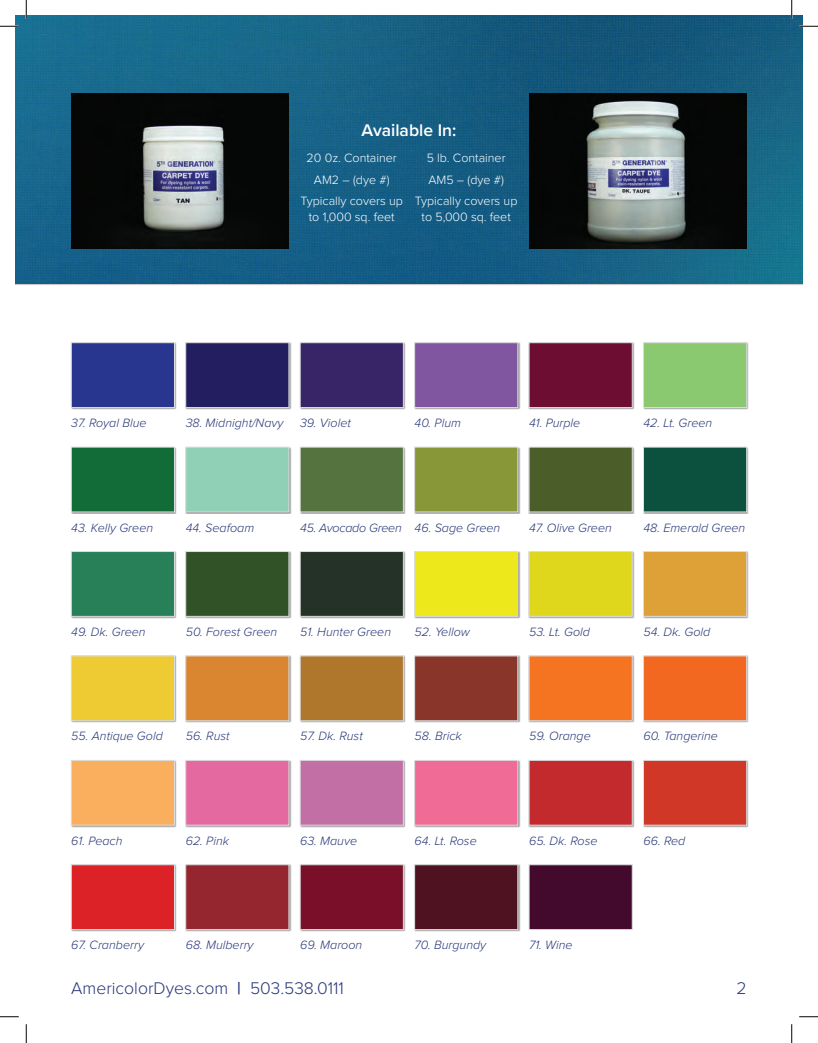
<style>
.page{position:relative;width:818px;height:1043px;background:#fff}
.page>*{position:absolute;margin:0;border:0;box-sizing:border-box;transform-origin:0 0}
.t1{font:300 17.5px "Proxima Nova";color:#263577}
.t2{font:600 17.5px "Proxima Nova";color:#fff}
.t3{font:italic 300 12.5px "Proxima Nova";color:#263577}
.t4{font:300 12.5px/21.8px "Proxima Nova";color:#fff;text-align:center}
.t5{font:italic 300 12.5px "Proxima Nova";letter-spacing:-.02em;color:#263577}
.s1{font-weight:600}
</style>
<div class="page">
<img style="left:15px;top:15px;width:787px;height:268px">
<img style="left:71px;top:94px;width:218px;height:154px">
<img style="left:529px;top:94px;width:217px;height:154px">
<div style="left:71px;top:342px;width:106px;height:68px;background:#231f20;opacity:.5"></div>
<div style="left:71px;top:342px;width:103px;height:65px;background:#283690;border:1px solid #dcdddf"></div>
<div style="left:71px;top:446px;width:106px;height:68px;background:#231f20;opacity:.5"></div>
<div style="left:71px;top:447px;width:103px;height:65px;background:#126c38"></div>
<div style="left:71px;top:551px;width:106px;height:67px;background:#231f20;opacity:.5"></div>
<div style="left:71px;top:551px;width:103px;height:65px;background:#278058;border:1px solid #dcdddf"></div>
<div style="left:71px;top:655px;width:106px;height:68px;background:#231f20;opacity:.5"></div>
<div style="left:71px;top:656px;width:103px;height:65px;background:#efcb33;border:1px solid #dcdddf"></div>
<div style="left:71px;top:759px;width:106px;height:68px;background:#231f20;opacity:.5"></div>
<div style="left:71px;top:760px;width:103px;height:65px;background:#faaf5e;border:1px solid #dcdddf"></div>
<div style="left:71px;top:864px;width:106px;height:68px;background:#231f20;opacity:.5"></div>
<div style="left:71px;top:864px;width:103px;height:65px;background:#dc2227;border:1px solid #dcdddf"></div>
<div style="left:185px;top:342px;width:106px;height:68px;background:#231f20;opacity:.5"></div>
<div style="left:186px;top:342px;width:103px;height:65px;background:#221e5f;border:1px solid #dcdddf"></div>
<div style="left:185px;top:446px;width:106px;height:68px;background:#b4b3b4"></div>
<div style="left:186px;top:447px;width:103px;height:65px;background:#8fd0b6;border:1px solid #dcdddf"></div>
<div style="left:185px;top:551px;width:106px;height:67px;background:#231f20;opacity:.5"></div>
<div style="left:186px;top:551px;width:103px;height:65px;background:#305226;border:1px solid #dcdddf"></div>
<div style="left:185px;top:655px;width:106px;height:68px;background:#bebdbe"></div>
<div style="left:186px;top:656px;width:103px;height:65px;background:#da8530;border:1px solid #dcdddf"></div>
<div style="left:185px;top:759px;width:106px;height:68px;background:#231f20;opacity:.5"></div>
<div style="left:186px;top:760px;width:103px;height:65px;background:#e569a1;border:1px solid #dcdddf"></div>
<div style="left:185px;top:864px;width:106px;height:68px;background:#231f20;opacity:.5"></div>
<div style="left:186px;top:864px;width:103px;height:65px;background:#95252e;border:1px solid #dcdddf"></div>
<div style="left:299px;top:342px;width:107px;height:68px;background:#231f20;opacity:.5"></div>
<div style="left:300px;top:342px;width:103px;height:65px;background:#372568;border:1px solid #dcdddf"></div>
<div style="left:299px;top:446px;width:107px;height:68px;background:#231f20;opacity:.5"></div>
<div style="left:300px;top:447px;width:103px;height:65px;background:#54733e;border:1px solid #dcdddf"></div>
<div style="left:299px;top:551px;width:107px;height:67px;background:#231f20;opacity:.5"></div>
<div style="left:300px;top:551px;width:103px;height:65px;background:#243228;border:1px solid #dcdddf"></div>
<div style="left:299px;top:655px;width:107px;height:68px;background:#231f20;opacity:.5"></div>
<div style="left:300px;top:656px;width:103px;height:65px;background:#ae772c;border:1px solid #dcdddf"></div>
<div style="left:299px;top:759px;width:107px;height:68px;background:#231f20;opacity:.5"></div>
<div style="left:300px;top:760px;width:103px;height:65px;background:#c16fa5;border:1px solid #dcdddf"></div>
<div style="left:299px;top:864px;width:107px;height:68px;background:#231f20;opacity:.5"></div>
<div style="left:300px;top:864px;width:103px;height:65px;background:#790f28;border:1px solid #dcdddf"></div>
<div style="left:414px;top:342px;width:106px;height:68px;background:#231f20;opacity:.5"></div>
<div style="left:414px;top:342px;width:104px;height:65px;background:#8056a1;border:1px solid #dcdddf"></div>
<div style="left:414px;top:446px;width:106px;height:68px;background:#b4b3b4"></div>
<div style="left:414px;top:447px;width:104px;height:65px;background:#889738;border:1px solid #dcdddf"></div>
<div style="left:414px;top:551px;width:106px;height:67px;background:#231f20;opacity:.5"></div>
<div style="left:414px;top:551px;width:104px;height:65px;background:#ede81c;border:1px solid #dcdddf"></div>
<div style="left:414px;top:655px;width:106px;height:68px;background:#231f20;opacity:.5"></div>
<div style="left:414px;top:656px;width:104px;height:65px;background:#893529;border:1px solid #dcdddf"></div>
<div style="left:414px;top:759px;width:106px;height:68px;background:#231f20;opacity:.5"></div>
<div style="left:414px;top:760px;width:104px;height:65px;background:#f16b97;border:1px solid #dcdddf"></div>
<div style="left:414px;top:864px;width:106px;height:68px;background:#231f20;opacity:.5"></div>
<div style="left:414px;top:864px;width:104px;height:65px;background:#4e1220;border:1px solid #dcdddf"></div>
<div style="left:528px;top:342px;width:106px;height:68px;background:#231f20;opacity:.5"></div>
<div style="left:529px;top:342px;width:103px;height:65px;background:#6d0d32;border:1px solid #dcdddf"></div>
<div style="left:528px;top:446px;width:106px;height:68px;background:#231f20;opacity:.5"></div>
<div style="left:529px;top:447px;width:103px;height:65px;background:#4b5d29"></div>
<div style="left:528px;top:551px;width:106px;height:67px;background:#d6d6ce"></div>
<div style="left:529px;top:551px;width:103px;height:65px;background:#dfd71c;border:1px solid #dcdddf"></div>
<div style="left:528px;top:655px;width:106px;height:68px;background:#231f20;opacity:.5"></div>
<div style="left:529px;top:656px;width:103px;height:65px;background:#f47421;border:1px solid #dcdddf"></div>
<div style="left:528px;top:759px;width:106px;height:68px;background:#c8bfc0"></div>
<div style="left:529px;top:760px;width:103px;height:65px;background:#c32a2d;border:1px solid #dcdddf"></div>
<div style="left:529px;top:864px;width:103px;height:65px;background:#440a2e;border:1px solid #dcdddf"></div>
<div style="left:643px;top:342px;width:106px;height:68px;background:#231f20;opacity:.5"></div>
<div style="left:643px;top:342px;width:103px;height:65px;background:#8ac970;border:1px solid #dcdddf"></div>
<div style="left:643px;top:446px;width:106px;height:68px;background:#babebf"></div>
<div style="left:643px;top:447px;width:103px;height:65px;background:#0b513d"></div>
<div style="left:643px;top:551px;width:106px;height:67px;background:#231f20;opacity:.5"></div>
<div style="left:643px;top:551px;width:103px;height:65px;background:#dea137;border:1px solid #dcdddf"></div>
<div style="left:643px;top:655px;width:106px;height:68px;background:#231f20;opacity:.5"></div>
<div style="left:643px;top:656px;width:103px;height:65px;background:#f36821;border:1px solid #dcdddf"></div>
<div style="left:643px;top:759px;width:106px;height:68px;background:#231f20;opacity:.5"></div>
<div style="left:643px;top:760px;width:103px;height:65px;background:#d03727;border:1px solid #dcdddf"></div>
<svg style="left:0;top:25px;width:19px;height:2px"></svg>
<svg style="left:799px;top:25px;width:19px;height:2px"></svg>
<svg style="left:0;top:1016px;width:19px;height:1px"></svg>
<svg style="left:799px;top:1016px;width:19px;height:1px"></svg>
<svg style="left:25px;top:0;width:2px;height:19px"></svg>
<svg style="left:25px;top:1024px;width:2px;height:18px"></svg>
<svg style="left:790px;top:0;width:2px;height:19px"></svg>
<svg style="left:791px;top:1024px;width:1px;height:18px"></svg>
<h1 class="t2" style="left:361px;top:117px;width:96px">Available In:</h1>
<p class="t4" style="left:300px;top:147px;width:104px">20 0z. Container<br>AM2 – (dye #)<br>Typically covers up</p>
<p class="t4" style="left:309px;top:206px;width:87px">to 1,000 sq. feet</p>
<p class="t4" style="left:415px;top:147px;width:104px">5 lb. Container<br>AM5 – (dye #)<br>Typically covers up</p>
<p class="t4" style="left:421px;top:206px;width:91px">to 5,000 sq. feet</p>
<p class="t3" style="left:71px;top:416px;width:77px">37. Royal Blue</p>
<p class="t3" style="left:186px;top:416px;width:99px">38. Midnight/Navy</p>
<p class="t3" style="left:300px;top:416px;width:52px">39. Violet</p>
<p class="t3" style="left:414px;top:416px;width:48px">40. Plum</p>
<p class="t3" style="left:529px;top:416px;width:53px">41. Purple</p>
<p class="t3" style="left:643px;top:416px;width:70px">42. Lt. Green</p>
<p class="t3" style="left:71px;top:520px;width:83px">43. Kelly Green</p>
<p class="t3" style="left:186px;top:520px;width:70px">44. Seafoam</p>
<p class="t5" style="left:300px;top:520px;width:103px">45. Avocado Green</p>
<p class="t3" style="left:414px;top:520px;width:87px">46. Sage Green</p>
<p class="t3" style="left:529px;top:520px;width:84px">47. Olive Green</p>
<p class="t3" style="left:643px;top:520px;width:103px">48. Emerald Green</p>
<p class="t3" style="left:71px;top:625px;width:76px">49. Dk. Green</p>
<p class="t3" style="left:186px;top:625px;width:93px">50. Forest Green</p>
<p class="t3" style="left:300px;top:625px;width:92px">51. Hunter Green</p>
<p class="t3" style="left:414px;top:625px;width:57px">52. Yellow</p>
<p class="t3" style="left:529px;top:625px;width:62px">53. Lt. Gold</p>
<p class="t3" style="left:643px;top:625px;width:68px">54. Dk. Gold</p>
<p class="t3" style="left:71px;top:729px;width:93px">55. Antique Gold</p>
<p class="t3" style="left:186px;top:729px;width:45px">56. Rust</p>
<p class="t3" style="left:300px;top:729px;width:64px">57. Dk. Rust</p>
<p class="t3" style="left:414px;top:729px;width:49px">58. Brick</p>
<p class="t3" style="left:529px;top:729px;width:63px">59. Orange</p>
<p class="t3" style="left:643px;top:729px;width:76px">60. Tangerine</p>
<p class="t3" style="left:71px;top:833px;width:53px">61. Peach</p>
<p class="t3" style="left:186px;top:833px;width:45px">62. Pink</p>
<p class="t3" style="left:300px;top:833px;width:58px">63. Mauve</p>
<p class="t3" style="left:414px;top:833px;width:64px">64. Lt. Rose</p>
<p class="t3" style="left:529px;top:833px;width:70px">65. Dk. Rose</p>
<p class="t3" style="left:643px;top:833px;width:43px">66. Red</p>
<p class="t3" style="left:71px;top:938px;width:74px">67. Cranberry</p>
<p class="t3" style="left:186px;top:938px;width:69px">68. Mulberry</p>
<p class="t3" style="left:300px;top:938px;width:64px">69. Maroon</p>
<p class="t3" style="left:414px;top:938px;width:73px">70. Burgundy</p>
<p class="t3" style="left:529px;top:938px;width:45px">71. Wine</p>
<h1 class="t1" style="left:71px;top:978px;width:274px">AmericolorDyes.com <span class="s1">|</span> 503.538.0111</h1>
<h1 class="t1" style="left:736px;top:978px;width:12px">2</h1>
</div>
